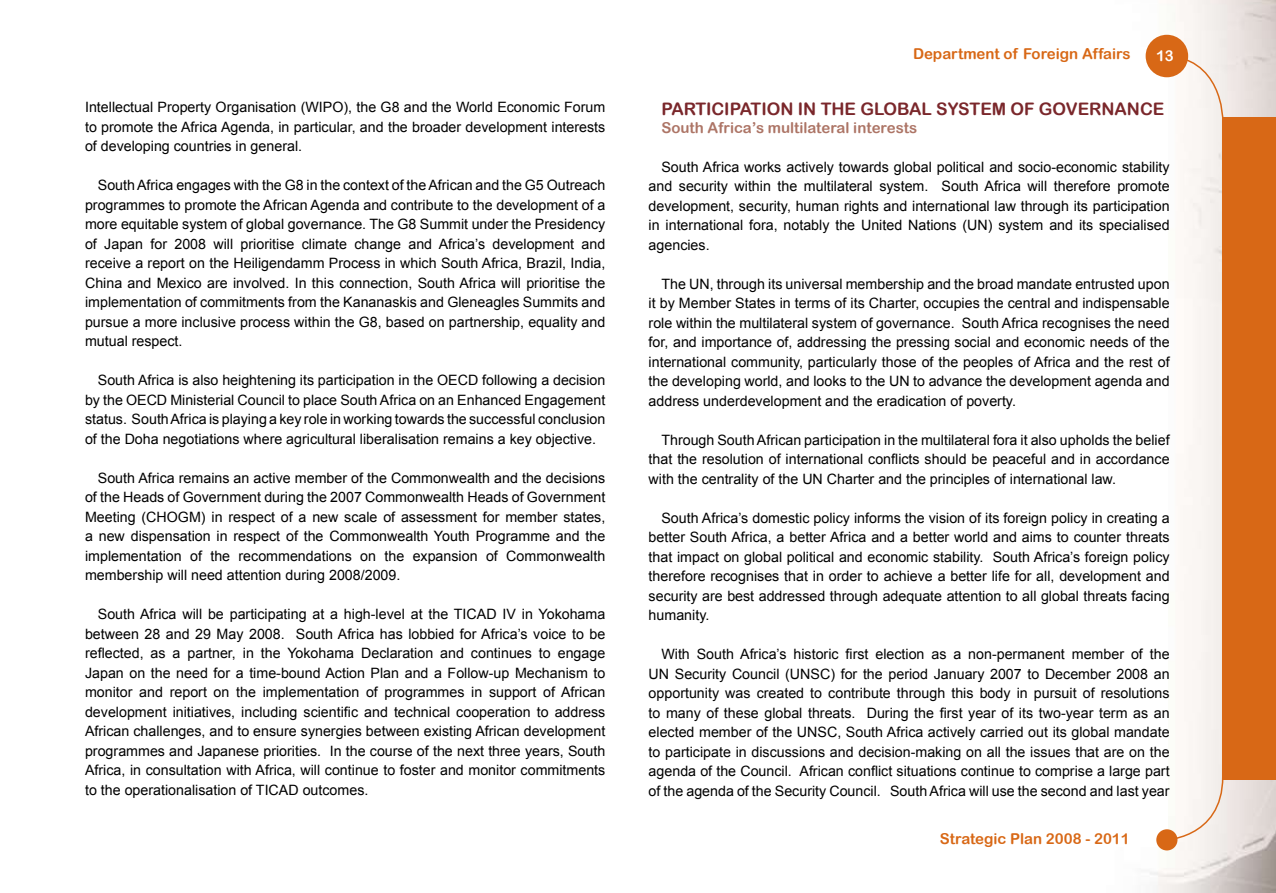
<style>
.page{position:relative;width:1276px;height:893px;background:#fff}
.page>*{position:absolute;margin:0;border:0;box-sizing:border-box;transform-origin:0 0}
.t1{font:17.25px "Arial Rounded MT Bold";color:#7a272b}
.t2{font:15px "Arial Rounded MT Bold";color:#d86816}
.t3{font:15px "Arial Rounded MT Bold";color:#ad7566}
.t4{font:15px "Arial Rounded MT Bold";color:#fff}
.t5{font:14.25px/19.5px "Arial";color:#000;text-align:justify}
</style>
<div class="page">
<img style="left:1148px;top:0;width:128px;height:893px">
<svg style="left:1167px;top:55px;width:57px;height:787px"></svg>
<div style="left:85px;top:47px;width:1082px;height:799px;background:#fff"></div>
<div style="left:1156px;top:829px;width:21px;height:21px;background:#d86816;border-radius:50%"></div>
<div style="left:1145px;top:35px;width:43px;height:42px;background:#d86816;border-radius:50%"></div>
<div style="left:1222px;top:117px;width:54px;height:662px;background:#d86816"></div>
<p class="t5" style="left:85px;top:98px;width:522px">Intellectual Property Organisation (WIPO), the G8 and the World Economic Forum to promote the Africa Agenda, in particular, and the broader development interests of developing countries in general.</p>
<p class="t5" style="left:85px;top:176px;width:522px;text-indent:13px">South Africa engages with the G8 in the context of the African and the G5 Outreach programmes to promote the African Agenda and contribute to the development of a more equitable system of global governance. The G8 Summit under the Presidency of Japan for 2008 will prioritise climate change and Africa’s development and receive a report on the Heiligendamm Process in which South Africa, Brazil, India, China and Mexico are involved. In this connection, South Africa will prioritise the implementation of commitments from the Kananaskis and Gleneagles Summits and pursue a more inclusive process within the G8, based on partnership, equality and mutual respect.</p>
<p class="t5" style="left:85px;top:371px;width:522px;text-indent:13px">South Africa is also heightening its participation in the OECD following a decision by the OECD Ministerial Council to place South Africa on an Enhanced Engagement status. South Africa is playing a key role in working towards the successful conclusion of the Doha negotiations where agricultural liberalisation remains a key objective.</p>
<p class="t5" style="left:85px;top:468px;width:522px;text-indent:13px">South Africa remains an active member of the Commonwealth and the decisions of the Heads of Government during the 2007 Commonwealth Heads of Government Meeting (CHOGM) in respect of a new scale of assessment for member states, a new dispensation in respect of the Commonwealth Youth Programme and the implementation of the recommendations on the expansion of Commonwealth membership will need attention during 2008/2009.</p>
<p class="t5" style="left:85px;top:605px;width:522px;text-indent:13px">South Africa will be participating at a high-level at the TICAD IV in Yokohama between 28 and 29 May 2008. South Africa has lobbied for Africa’s voice to be reflected, as a partner, in the Yokohama Declaration and continues to engage Japan on the need for a time-bound Action Plan and a Follow-up Mechanism to monitor and report on the implementation of programmes in support of African development initiatives, including scientific and technical cooperation to address African challenges, and to ensure synergies between existing African development programmes and Japanese priorities. In the course of the next three years, South Africa, in consultation with Africa, will continue to foster and monitor commitments to the operationalisation of TICAD outcomes.</p>
<p class="t2" style="left:913px;top:44px;width:219px">Department of Foreign Affairs</p>
<p class="t4" style="left:1156px;top:47px;width:19px">13</p>
<p class="t1" style="left:661px;top:98px;width:504px">PARTICIPATION IN THE GLOBAL SYSTEM OF GOVERNANCE</p>
<p class="t3" style="left:661px;top:118px;width:257px">South Africa’s multilateral interests</p>
<p class="t5" style="left:648px;top:157px;width:522px;text-indent:13px">South Africa works actively towards global political and socio-economic stability and security within the multilateral system. South Africa will therefore promote development, security, human rights and international law through its participation in international fora, notably the United Nations (UN) system and its specialised agencies.</p>
<p class="t5" style="left:648px;top:274px;width:522px;text-indent:13px">The UN, through its universal membership and the broad mandate entrusted upon it by Member States in terms of its Charter, occupies the central and indispensable role within the multilateral system of governance. South Africa recognises the need for, and importance of, addressing the pressing social and economic needs of the international community, particularly those of the peoples of Africa and the rest of the developing world, and looks to the UN to advance the development agenda and address underdevelopment and the eradication of poverty.</p>
<p class="t5" style="left:648px;top:430px;width:522px;text-indent:13px">Through South African participation in the multilateral fora it also upholds the belief that the resolution of international conflicts should be peaceful and in accordance with the centrality of the UN Charter and the principles of international law.</p>
<p class="t5" style="left:648px;top:508px;width:522px;text-indent:13px">South Africa’s domestic policy informs the vision of its foreign policy in creating a better South Africa, a better Africa and a better world and aims to counter threats that impact on global political and economic stability. South Africa’s foreign policy therefore recognises that in order to achieve a better life for all, development and security are best addressed through adequate attention to all global threats facing humanity.</p>
<p class="t5" style="left:648px;top:644px;width:522px;text-indent:13px">With South Africa’s historic first election as a non-permanent member of the UN Security Council (UNSC) for the period January 2007 to December 2008 an opportunity was created to contribute through this body in pursuit of resolutions to many of these global threats. During the first year of its two-year term as an elected member of the UNSC, South Africa actively carried out its global mandate to participate in discussions and decision-making on all the issues that are on the agenda of the Council. African conflict situations continue to comprise a large part of the agenda of the Security Council. South Africa will use the second and last year</p>
<p class="t2" style="left:940px;top:829px;width:191px">Strategic Plan 2008 - 2011</p>
</div>
